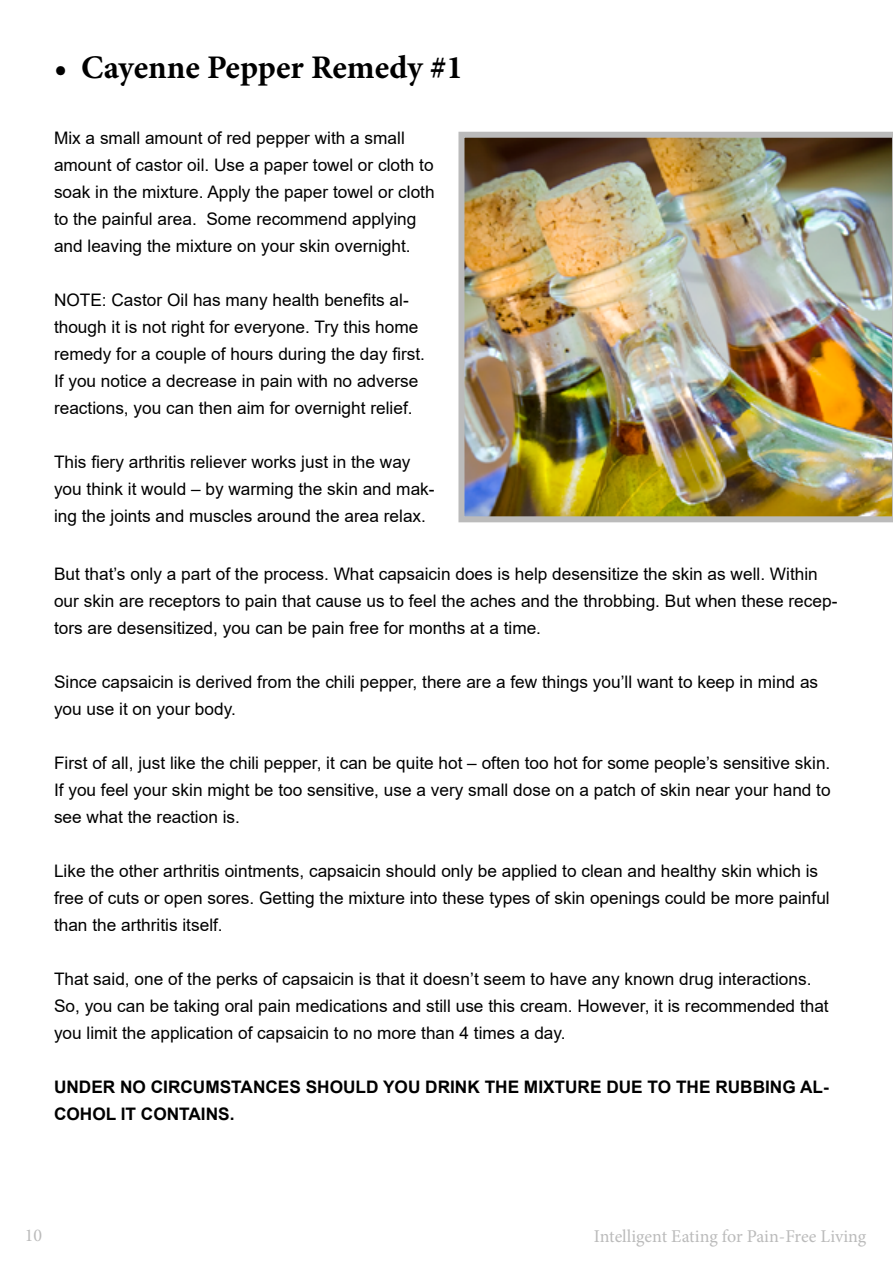
<style>
.page{position:relative;width:893px;height:1263px;background:#fff}
.page>*{position:absolute;margin:0;border:0;box-sizing:border-box;transform-origin:0 0}
.t1{font:700 33px "Minion Pro";color:#000}
.t2{font:18px "Minion Pro";letter-spacing:-.005em;color:#bbb}
.t3{font:17.25px/27px "Arial";color:#000}
.t4{font:700 17.25px/27px "Arial";color:#000}
</style>
<div class="page">
<img style="left:458px;top:132px;width:435px;height:390px">
<h1 class="t1" style="left:54px;top:44px;width:411px">• Cayenne Pepper Remedy #1</h1>
<p class="t3" style="left:54px;top:125px;width:382px">Mix a small amount of red pepper with a small amount of castor oil. Use a paper towel or cloth to soak in the mixture. Apply the paper towel or cloth to the painful area. Some recommend applying and leaving the mixture on your skin overnight.</p>
<p class="t3" style="left:54px;top:287px;width:373px">NOTE: Castor Oil has many health benefits al&shy;though it is not right for everyone. Try this home remedy for a couple of hours during the day first.<br>If you notice a decrease in pain with no adverse reactions, you can then aim for overnight relief.</p>
<p class="t3" style="left:54px;top:449px;width:382px">This fiery arthritis reliever works just in the way you think it would – by warming the skin and mak&shy;ing the joints and muscles around the area relax.</p>
<p class="t3" style="left:54px;top:560px;width:785px">But that’s only a part of the process. What capsaicin does is help desensitize the skin as well. Within our skin are receptors to pain that cause us to feel the aches and the throbbing. But when these recep&shy;tors are desensitized, you can be pain free for months at a time.</p>
<p class="t3" style="left:54px;top:668px;width:766px">Since capsaicin is derived from the chili pepper, there are a few things you’ll want to keep in mind as you use it on your body.</p>
<p class="t3" style="left:54px;top:749px;width:778px;text-align:justify">First of all, just like the chili pepper, it can be quite hot – often too hot for some people’s sensitive skin.<br>If you feel your skin might be too sensitive, use a very small dose on a patch of skin near your hand to see what the reaction is.</p>
<p class="t3" style="left:54px;top:857px;width:777px">Like the other arthritis ointments, capsaicin should only be applied to clean and healthy skin which is free of cuts or open sores. Getting the mixture into these types of skin openings could be more painful than the arthritis itself.</p>
<p class="t3" style="left:54px;top:965px;width:776px">That said, one of the perks of capsaicin is that it doesn’t seem to have any known drug interactions.<br>So, you can be taking oral pain medications and still use this cream. However, it is recommended that you limit the application of capsaicin to no more than 4 times a day.</p>
<p class="t4" style="left:54px;top:1073px;width:776px">UNDER NO CIRCUMSTANCES SHOULD YOU DRINK THE MIXTURE DUE TO THE RUBBING AL-<br>COHOL IT CONTAINS.</p>
<p class="t2" style="left:25px;top:1223px;width:19px">10</p>
<p class="t2" style="left:594px;top:1224px;width:274px">Intelligent Eating for Pain-Free Living</p>
</div>
